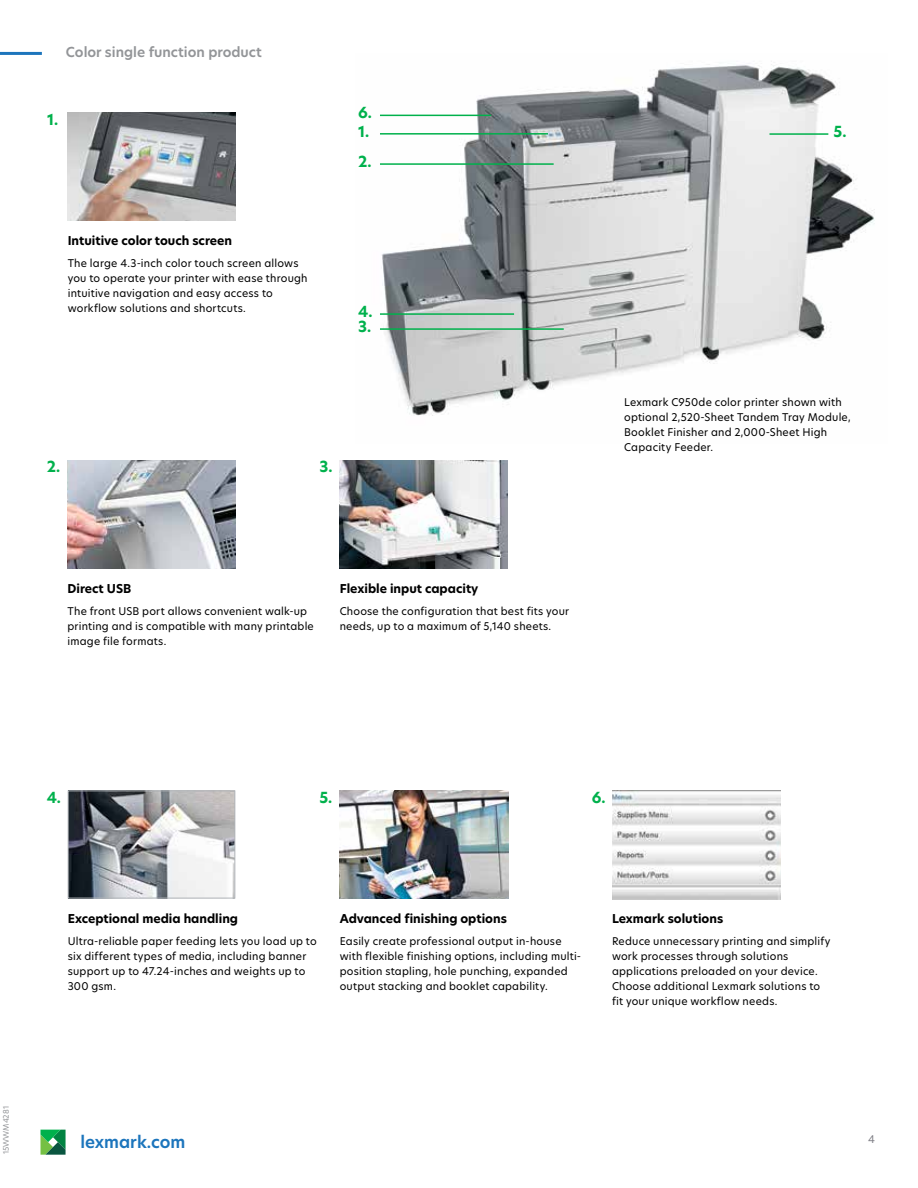
<style>
.page{position:relative;width:918px;height:1188px;background:#fff}
.page>*{position:absolute;margin:0;border:0;box-sizing:border-box;transform-origin:0 0}
.t1{font:600 16.5px "TP Hero";color:#1c75bc}
.t2{font:700 15px/19px "TP Hero";color:#00b14c}
.t3{font:600 13.5px "TP Hero";color:#939598}
.t4{font:700 12px "TP Hero";color:#000}
.t5{font:10.5px/15px "TP Hero";letter-spacing:.02em;color:#000}
.t6{font:10.5px "TP Hero";color:#7e7e85}
.t7{font:7.5px "TP Hero";color:#939598}
</style>
<div class="page">
<hr style="left:0;top:52px;width:42px;height:3px;background:#1c75bc">
<svg style="left:40px;top:1130px;width:26px;height:25px"></svg>
<img style="left:380px;top:64px;width:495px;height:352px">
<hr style="left:380px;top:115px;width:111px;height:1px;background:#00b14c">
<hr style="left:380px;top:133px;width:168px;height:2px;background:#00b14c">
<hr style="left:769px;top:133px;width:59px;height:2px;background:#00b14c">
<img style="left:68px;top:112px;width:167px;height:108px">
<img style="left:68px;top:460px;width:168px;height:108px">
<img style="left:340px;top:460px;width:168px;height:108px">
<img style="left:70px;top:792px;width:163px;height:104px">
<div style="left:68px;top:790px;width:167px;height:108px;border:1px solid #b1b5b9"></div>
<img style="left:340px;top:790px;width:168px;height:109px">
<img style="left:612px;top:790px;width:169px;height:109px">
<hr style="left:380px;top:163px;width:174px;height:2px;background:#00b14c">
<hr style="left:380px;top:313px;width:134px;height:2px;background:#00b14c">
<hr style="left:380px;top:328px;width:184px;height:2px;background:#00b14c">
<p class="t3" style="left:66px;top:43px;width:197px">Color single function product</p>
<h2 class="t2" style="left:47px;top:110px;width:13px">1.</h2>
<p class="t4" style="left:68px;top:233px;width:166px">Intuitive color touch screen</p>
<p class="t5" style="left:68px;top:256px;width:241px">The large 4.3-inch color touch screen allows you to operate your printer with ease through intuitive navigation and easy access to workflow solutions and shortcuts.</p>
<h2 class="t2" style="left:358px;top:103px;width:15px">6.<br>1.</h2>
<h2 class="t2" style="left:358px;top:152px;width:15px">2.</h2>
<h2 class="t2" style="left:358px;top:304px;width:16px;line-height:15px">4.<br>3.</h2>
<h2 class="t2" style="left:47px;top:457px;width:15px">2.</h2>
<h2 class="t2" style="left:320px;top:457px;width:15px">3.</h2>
<p class="t4" style="left:68px;top:580px;width:65px">Direct USB</p>
<p class="t5" style="left:68px;top:603px;width:248px">The front USB port allows convenient walk-up printing and is compatible with many printable image file formats.</p>
<p class="t4" style="left:340px;top:580px;width:140px">Flexible input capacity</p>
<p class="t5" style="left:340px;top:603px;width:231px">Choose the configuration that best fits your needs, up to a maximum of 5,140 sheets.</p>
<h2 class="t2" style="left:834px;top:122px;width:14px">5.</h2>
<p class="t5" style="left:624px;top:394px;width:228px">Lexmark C950de color printer shown with optional 2,520-Sheet Tandem Tray Module, Booklet Finisher and 2,000-Sheet High Capacity Feeder.</p>
<h2 class="t2" style="left:47px;top:788px;width:16px">4.</h2>
<h2 class="t2" style="left:320px;top:788px;width:14px">5.</h2>
<h2 class="t2" style="left:592px;top:788px;width:15px">6.</h2>
<p class="t7" style="left:1px;top:1154px;width:50px;rotate:-90deg">15WWM4281</p>
<p class="t4" style="left:68px;top:910px;width:172px">Exceptional media handling</p>
<p class="t5" style="left:68px;top:933px;width:251px">Ultra-reliable paper feeding lets you load up to six different types of media, including banner support up to 47.24-inches and weights up to 300 gsm.</p>
<p class="t4" style="left:340px;top:910px;width:169px">Advanced finishing options</p>
<p class="t5" style="left:340px;top:933px;width:243px">Easily create professional output in-house with flexible finishing options, including multi&shy;position stapling, hole punching, expanded output stacking and booklet capability.</p>
<p class="t4" style="left:612px;top:910px;width:113px">Lexmark solutions</p>
<p class="t5" style="left:612px;top:933px;width:220px">Reduce unnecessary printing and simplify work processes through solutions applications preloaded on your device.<br>Choose additional Lexmark solutions to fit your unique workflow needs.</p>
<h1 class="t1" style="left:80px;top:1131px;width:106px">lexmark.com</h1>
<p class="t6" style="left:868px;top:1132px;width:8px">4</p>
</div>
